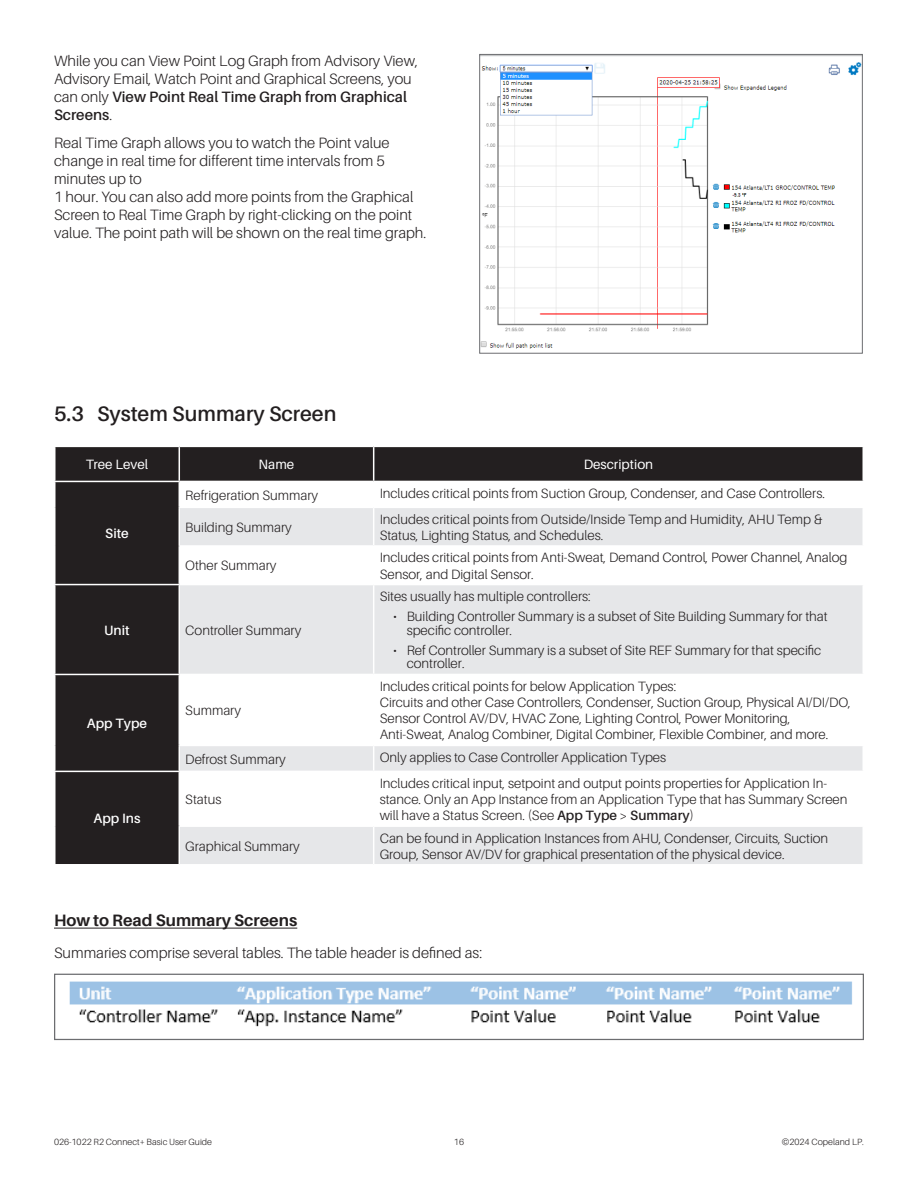
<style>
.page{position:relative;width:918px;height:1188px;background:#fff}
.page>*{position:absolute;margin:0;border:0;box-sizing:border-box;transform-origin:0 0}
.Heading_2{font:600 21px "Aileron";color:#231f20}
.Heading_4{font:700 16.5px "Aileron";color:#231f20}
.Body_Text{font:300 15px/18px "Aileron";color:#231f20}
.Table_Text{font:300 13.5px/16.2px "Aileron";color:#231f20}
.Table_Title{font:13.5px "Aileron";color:#fff}
.Table_Text-2{font:600 13.5px "Aileron";color:#fff}
.t1{font:300 9px "Aileron";color:#231f20}
.s1{font-weight:600}
</style>
<div class="page">
<img style="left:481px;top:56px;width:380px;height:293px">
<div style="left:479px;top:54px;width:384px;height:300px;border:1px solid #6c6d70"></div>
<svg style="left:56px;top:447px;width:806px;height:417px;fill:#231f20"></svg>
<svg style="left:180px;top:508px;width:682px;height:356px;fill:#e6e7e9"></svg>
<hr style="left:179px;top:447px;width:1px;height:34px;background:#fff">
<hr style="left:373px;top:447px;width:1px;height:34px;background:#fff">
<svg style="left:179px;top:482px;width:1px;height:25px"></svg>
<svg style="left:373px;top:482px;width:1px;height:25px"></svg>
<hr style="left:179px;top:507px;width:195px;height:1px;background:#fff">
<hr style="left:179px;top:508px;width:1px;height:37px;background:#fff">
<hr style="left:374px;top:507px;width:490px;height:1px;background:#fff">
<hr style="left:373px;top:508px;width:1px;height:37px;background:#fff">
<hr style="left:179px;top:545px;width:195px;height:2px;background:#fff">
<hr style="left:179px;top:547px;width:1px;height:37px;background:#fff">
<hr style="left:374px;top:545px;width:490px;height:2px;background:#fff">
<hr style="left:373px;top:547px;width:1px;height:37px;background:#fff">
<hr style="left:54px;top:584px;width:125px;height:1px;background:#fff">
<hr style="left:179px;top:584px;width:195px;height:1px;background:#fff">
<hr style="left:179px;top:585px;width:1px;height:89px;background:#fff">
<hr style="left:374px;top:584px;width:490px;height:1px;background:#fff">
<hr style="left:373px;top:585px;width:1px;height:89px;background:#fff">
<hr style="left:54px;top:674px;width:125px;height:1px;background:#fff">
<hr style="left:179px;top:674px;width:195px;height:1px;background:#fff">
<hr style="left:179px;top:675px;width:1px;height:70px;background:#fff">
<hr style="left:374px;top:674px;width:490px;height:1px;background:#fff">
<hr style="left:373px;top:675px;width:1px;height:70px;background:#fff">
<hr style="left:179px;top:745px;width:195px;height:1px;background:#fff">
<svg style="left:179px;top:746px;width:1px;height:25px"></svg>
<hr style="left:374px;top:745px;width:490px;height:1px;background:#fff">
<svg style="left:373px;top:746px;width:1px;height:25px"></svg>
<hr style="left:54px;top:771px;width:125px;height:1px;background:#fff">
<hr style="left:179px;top:771px;width:195px;height:1px;background:#fff">
<hr style="left:179px;top:772px;width:1px;height:53px;background:#fff">
<hr style="left:374px;top:771px;width:490px;height:1px;background:#fff">
<hr style="left:373px;top:772px;width:1px;height:53px;background:#fff">
<hr style="left:179px;top:825px;width:195px;height:2px;background:#fff">
<hr style="left:179px;top:827px;width:1px;height:37px;background:#fff">
<hr style="left:374px;top:825px;width:490px;height:2px;background:#fff">
<hr style="left:373px;top:827px;width:1px;height:37px;background:#fff">
<hr style="left:54px;top:481px;width:125px;height:1px;background:#fff">
<hr style="left:179px;top:481px;width:195px;height:1px;background:#fff">
<hr style="left:374px;top:481px;width:490px;height:1px;background:#fff">
<hr style="left:54px;top:928px;width:243px;height:1px;background:#231f20">
<img style="left:69px;top:981px;width:783px;height:46px">
<div style="left:54px;top:974px;width:810px;height:66px;border:1px solid #6c6d70"></div>
<p class="Body_Text" style="left:54px;top:52px;width:366px">While you can View Point Log Graph from Advisory View, Advisory Email, Watch Point and Graphical Screens, you can only <span class="s1">View Point Real Time Graph from Graphical Screens</span>.</p>
<p class="Body_Text" style="left:54px;top:134px;width:374px">Real Time Graph allows you to watch the Point value change in real time for different time intervals from 5 minutes up to<br>1 hour. You can also add more points from the Graphical Screen to Real Time Graph by right-clicking on the point value. The point path will be shown on the real time graph.</p>
<p class="Heading_2" style="left:54px;top:402px;width:284px">5.3 System Summary Screen</p>
<p class="Table_Title" style="left:86px;top:457px;width:64px">Tree Level</p>
<p class="Table_Title" style="left:259px;top:457px;width:37px">Name</p>
<p class="Table_Title" style="left:584px;top:457px;width:71px">Description</p>
<p class="Table_Text-2" style="left:105px;top:526px;width:25px">Site</p>
<p class="Table_Text" style="left:185px;top:487px;width:134px">Refrigeration Summary</p>
<p class="Table_Text" style="left:380px;top:485px;width:447px">Includes critical points from Suction Group, Condenser, and Case Controllers.</p>
<p class="Table_Text" style="left:185px;top:519px;width:108px">Building Summary</p>
<p class="Table_Text" style="left:380px;top:511px;width:444px">Includes critical points from Outside/Inside Temp and Humidity, AHU Temp &amp;<br>Status, Lighting Status, and Schedules.</p>
<p class="Table_Text" style="left:185px;top:558px;width:93px">Other Summary</p>
<p class="Table_Text" style="left:380px;top:550px;width:469px">Includes critical points from Anti-Sweat, Demand Control, Power Channel, Analog<br>Sensor, and Digital Sensor.</p>
<p class="Table_Text-2" style="left:104px;top:623px;width:27px">Unit</p>
<p class="Table_Text" style="left:185px;top:622px;width:118px">Controller Summary</p>
<p class="Table_Text-2" style="left:87px;top:716px;width:62px">App Type</p>
<p class="Table_Text" style="left:185px;top:703px;width:57px">Summary</p>
<p class="Table_Text" style="left:380px;top:588px;width:213px">Sites usually has multiple controllers:</p>
<p class="Table_Text" style="left:407px;top:610px;width:423px;line-height:13.5px;text-indent:-14px">• Building Controller Summary is a subset of Site Building Summary for that specific controller.</p>
<p class="Table_Text" style="left:407px;top:644px;width:416px;line-height:13.5px;text-indent:-14px">• Ref Controller Summary is a subset of Site REF Summary for that specific controller.</p>
<p class="Table_Text" style="left:380px;top:678px;width:298px">Includes critical points for below Application Types:</p>
<p class="Table_Text" style="left:380px;top:694px;width:473px">Circuits and other Case Controllers, Condenser, Suction Group, Physical AI/DI/DO,<br>Sensor Control AV/DV, HVAC Zone, Lighting Control, Power Monitoring,<br>Anti-Sweat, Analog Combiner, Digital Combiner, Flexible Combiner, and more.</p>
<p class="Table_Text-2" style="left:94px;top:811px;width:48px">App Ins</p>
<p class="Table_Text" style="left:185px;top:751px;width:102px">Defrost Summary</p>
<p class="Table_Text" style="left:380px;top:749px;width:288px">Only applies to Case Controller Application Types</p>
<p class="Table_Text" style="left:185px;top:791px;width:38px">Status</p>
<p class="Table_Text" style="left:380px;top:775px;width:469px">Includes critical input, setpoint and output points properties for Application In&shy;stance. Only an App Instance from an Application Type that has Summary Screen will have a Status Screen. (See <span class="s1">App Type</span> &gt; <span class="s1">Summary</span>)</p>
<p class="Table_Text" style="left:185px;top:838px;width:116px">Graphical Summary</p>
<p class="Table_Text" style="left:380px;top:830px;width:450px">Can be found in Application Instances from AHU, Condenser, Circuits, Suction<br>Group, Sensor AV/DV for graphical presentation of the physical device.</p>
<p class="Heading_4" style="left:54px;top:912px;width:245px">How to Read Summary Screens</p>
<p class="Body_Text" style="left:54px;top:944px;width:430px">Summaries comprise several tables. The table header is defined as:</p>
<p class="t1" style="left:54px;top:1137px;width:160px">026-1022 R2 Connect+ Basic User Guide</p>
<p class="t1" style="left:454px;top:1137px;width:12px">16</p>
<p class="t1" style="left:782px;top:1137px;width:84px">©2024 Copeland LP.</p>
</div>
